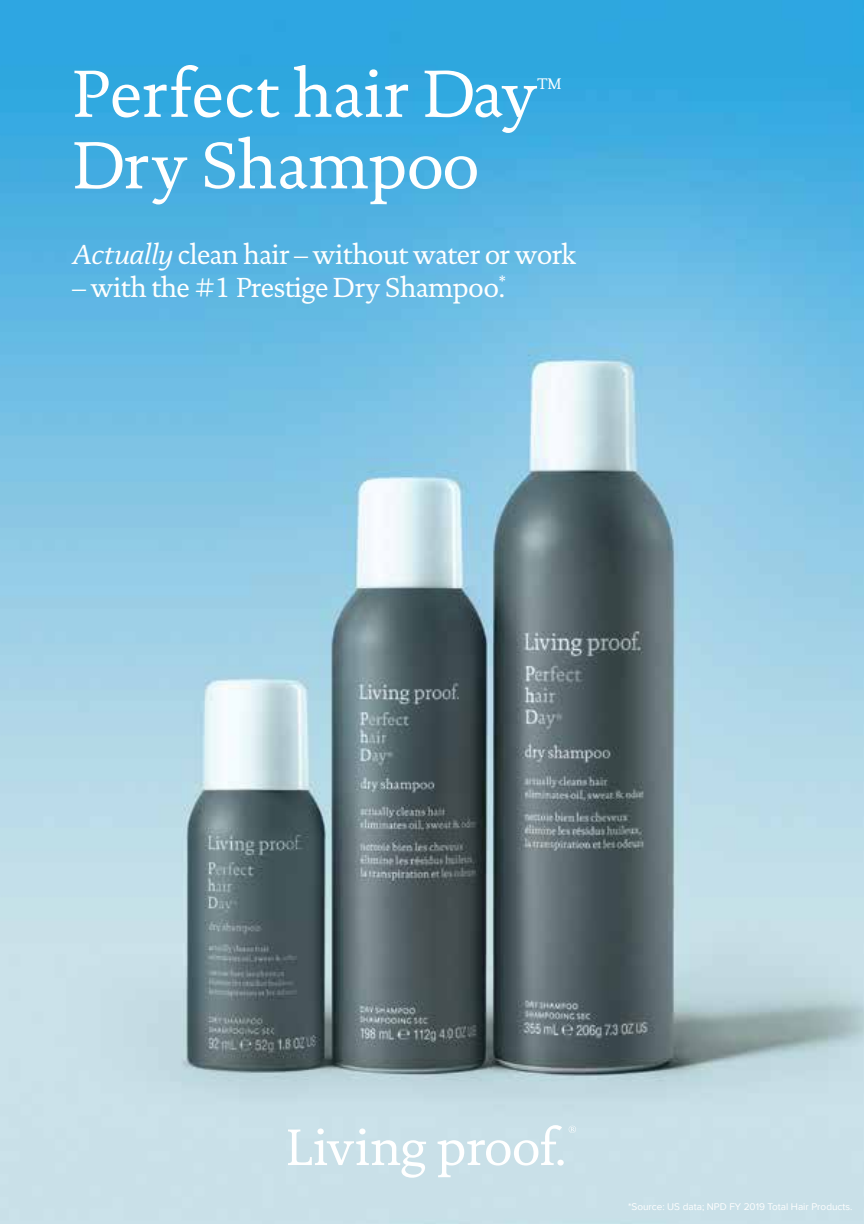
<style>
.page{position:relative;width:864px;height:1224px;background:#fff}
.page>*{position:absolute;margin:0;border:0;box-sizing:border-box;transform-origin:0 0}
.t1{font:67.6px "DTL Documenta T";color:#fff}
.t2{font:67.6px "DTL Documenta T";letter-spacing:-.02em;color:#fff}
.t3{font:28px "DTL Documenta T";letter-spacing:-.02em;color:#fff}
.t4{font:15.6px "DTL Documenta T";color:#fff}
.t5{font:10px "Proxima Nova";color:#fff}
.s1{font-style:italic}
</style>
<div class="page">
<img style="left:0;top:0;width:864px;height:1224px">
<svg style="left:569px;top:1126px;width:7px;height:7px"></svg>
<div style="left:557px;top:1160px;width:7px;height:6px;background:#fff;border-radius:50%"></div>
<svg style="left:288px;top:1129px;width:138px;height:49px"></svg>
<svg style="left:438px;top:1125px;width:124px;height:52px"></svg>
<h1 class="t1" style="left:72px;top:54px;width:467px">Perfect hair Day</h1>
<p class="t4" style="left:538px;top:75px;width:26px">TM</p>
<h1 class="t2" style="left:72px;top:126px;width:409px">Dry Shampoo</h1>
<p class="t3" style="left:72px;top:238px;width:506px"><span class="s1">Actually</span> clean hair – without water or work</p>
<p class="t3" style="left:72px;top:271px;width:436px">– with the #1 Prestige Dry Shampoo.<sup>*</sup></p>
<p class="t5" style="left:628px;top:1200px;width:226px">*Source: US data; NPD FY 2019 Total Hair Products.</p>
</div>
